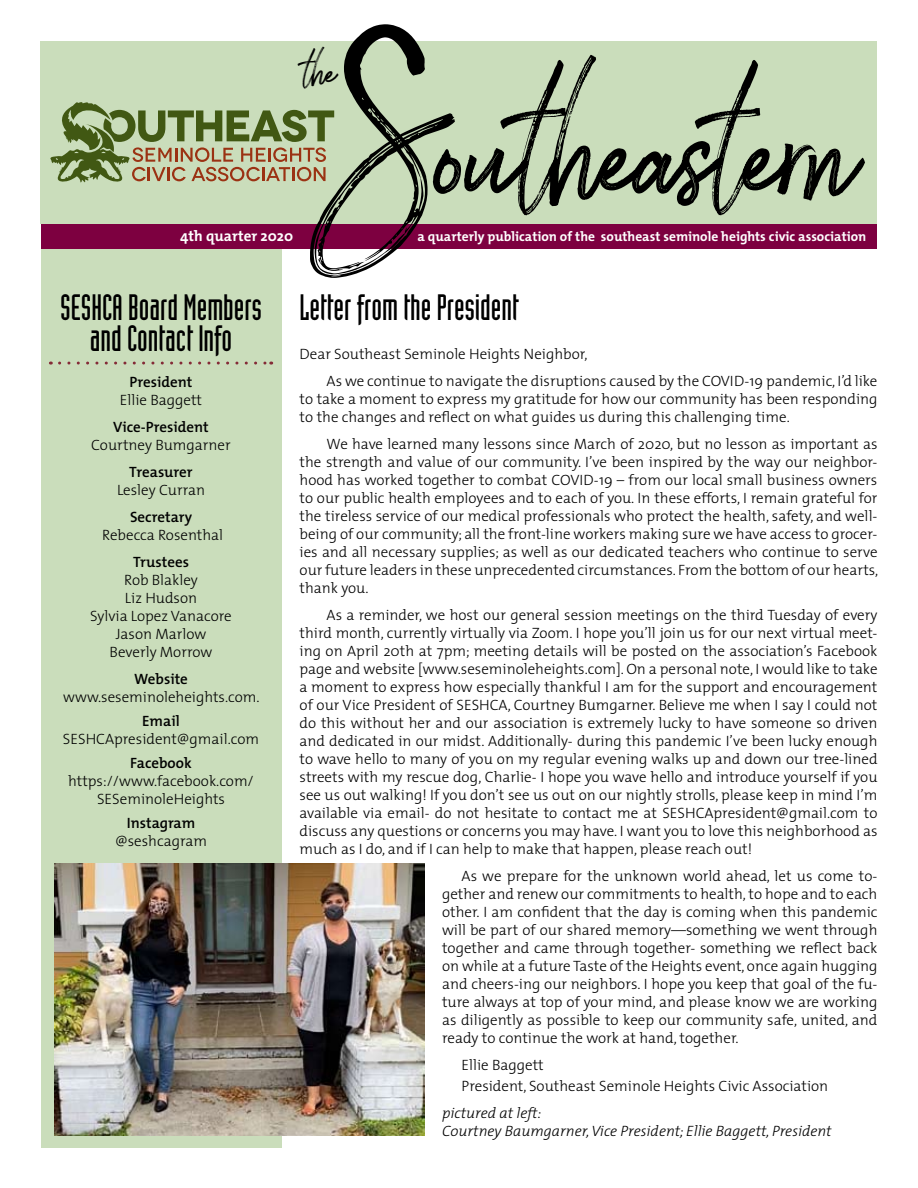
<style>
.page{position:relative;width:918px;height:1188px;background:#fff}
.page>*{position:absolute;margin:0;border:0;box-sizing:border-box;transform-origin:0 0}
.t1{font:45px "Brownhill Script";color:#000}
.t2{font:36px/31.2px "Industria Solid";color:#000;text-align:center}
.t3{font:300 15px/18px "The Mix";color:#000}
.t4{font:600 15px "The Mix";color:#000}
.t5{font:italic 300 15px/18px "The Mix";color:#000}
.t6{font:700 15px "The Mix";color:#fff}
.t7{font:700 13.5px "The Mix";color:#fff}
</style>
<div class="page">
<div style="left:41px;top:245px;width:241px;height:903px;background:#caddbb"></div>
<div style="left:41px;top:225px;width:836px;height:24px;background:#7d0040"></div>
<div style="left:40px;top:41px;width:837px;height:183px;background:#caddbb"></div>
<svg style="left:455px;top:55px;width:410px;height:160px"></svg>
<svg style="left:60px;top:362px;width:212px;height:3px"></svg>
<svg style="left:50px;top:24px;width:405px;height:254px"></svg>
<img style="left:54px;top:863px;width:371px;height:272px">
<h1 class="t1" style="left:304px;top:41px;width:35px">the</h1>
<p class="t6" style="left:180px;top:223px;width:115px">4th quarter 2020</p>
<p class="t7" style="left:418px;top:225px;width:450px">a quarterly publication of the southeast seminole heights civic association</p>
<h2 class="t2" style="left:60px;top:292px;width:203px">SESHCA Board Members and Contact Info</h2>
<p class="t4" style="left:130px;top:370px;width:64px">President</p>
<p class="t3" style="left:120px;top:391px;width:84px">Ellie Baggett</p>
<p class="t4" style="left:113px;top:415px;width:97px">Vice-President</p>
<p class="t3" style="left:91px;top:436px;width:141px">Courtney Bumgarner</p>
<p class="t4" style="left:129px;top:460px;width:65px">Treasurer</p>
<p class="t3" style="left:117px;top:481px;width:90px">Lesley Curran</p>
<p class="t4" style="left:130px;top:505px;width:64px">Secretary</p>
<p class="t3" style="left:102px;top:526px;width:122px">Rebecca Rosenthal</p>
<p class="t4" style="left:133px;top:550px;width:57px">Trustees</p>
<p class="t3" style="left:90px;top:571px;width:143px;text-align:center">Rob Blakley<br>Liz Hudson<br>Sylvia Lopez Vanacore<br>Jason Marlow<br>Beverly Morrow</p>
<p class="t4" style="left:134px;top:667px;width:55px">Website</p>
<p class="t3" style="left:63px;top:688px;width:198px">www.seseminoleheights.com.</p>
<p class="t4" style="left:142px;top:709px;width:39px">Email</p>
<p class="t3" style="left:63px;top:730px;width:198px">SESHCApresident@gmail.com</p>
<p class="t4" style="left:130px;top:751px;width:63px">Facebook</p>
<p class="t3" style="left:68px;top:772px;width:187px;text-align:center">https://www.facebook.com/<br>SESeminoleHeights</p>
<p class="t4" style="left:127px;top:811px;width:70px">Instagram</p>
<p class="t3" style="left:115px;top:832px;width:93px">@seshcagram</p>
<h2 class="t2" style="left:300px;top:291px;width:221px">Letter from the President</h2>
<p class="t3" style="left:327px;top:340px;width:552px;line-height:27px;text-indent:-27px">Dear Southeast Seminole Heights Neighbor,<br>As we continue to navigate the disruptions caused by the COVID-19 pandemic, I’d like</p>
<p class="t3" style="left:300px;top:389px;width:579px">to take a moment to express my gratitude for how our community has been responding to the changes and reflect on what guides us during this challenging time.</p>
<p class="t3" style="left:300px;top:434px;width:580px;text-align:justify;text-indent:27px">We have learned many lessons since March of 2020, but no lesson as important as the strength and value of our community. I’ve been inspired by the way our neighbor&shy;hood has worked together to combat COVID-19 – from our local small business owners to our public health employees and to each of you. In these efforts, I remain grateful for the tireless service of our medical professionals who protect the health, safety, and well&shy;being of our community; all the front-line workers making sure we have access to grocer&shy;ies and all necessary supplies; as well as our dedicated teachers who continue to serve our future leaders in these unprecedented circumstances. From the bottom of our hearts, thank you.</p>
<p class="t3" style="left:300px;top:605px;width:579px;text-align:justify;text-indent:27px">As a reminder, we host our general session meetings on the third Tuesday of every third month, currently virtually via Zoom. I hope you’ll join us for our next virtual meet&shy;ing on April 20th at 7pm; meeting details will be posted on the association’s Facebook page and website [www.seseminoleheights.com]. On a personal note, I would like to take a moment to express how especially thankful I am for the support and encouragement of our Vice President of SESHCA, Courtney Bumgarner. Believe me when I say I could not do this without her and our association is extremely lucky to have someone so driven and dedicated in our midst. Additionally- during this pandemic I’ve been lucky enough to wave hello to many of you on my regular evening walks up and down our tree-lined streets with my rescue dog, Charlie- I hope you wave hello and introduce yourself if you see us out walking! If you don’t see us out on our nightly strolls, please keep in mind I’m available via email- do not hesitate to contact me at SESHCApresident@gmail.com to discuss any questions or concerns you may have. I want you to love this neighborhood as much as I do, and if I can help to make that happen, please reach out!</p>
<p class="t3" style="left:442px;top:866px;width:437px;text-align:justify;text-indent:20px">As we prepare for the unknown world ahead, let us come to&shy;gether and renew our commitments to health, to hope and to each other. I am confident that the day is coming when this pandemic will be part of our shared memory—something we went through together and came through together- something we reflect back on while at a future Taste of the Heights event, once again hugging and cheers-ing our neighbors. I hope you keep that goal of the fu&shy;ture always at top of your mind, and please know we are working as diligently as possible to keep our community safe, united, and ready to continue the work at hand, together.</p>
<p class="t3" style="left:462px;top:1054px;width:368px;line-height:21px">Ellie Baggett<br>President, Southeast Seminole Heights Civic Association</p>
<p class="t5" style="left:442px;top:1103px;width:391px">pictured at left:<br>Courtney Baumgarner, Vice President; Ellie Baggett, President</p>
</div>
